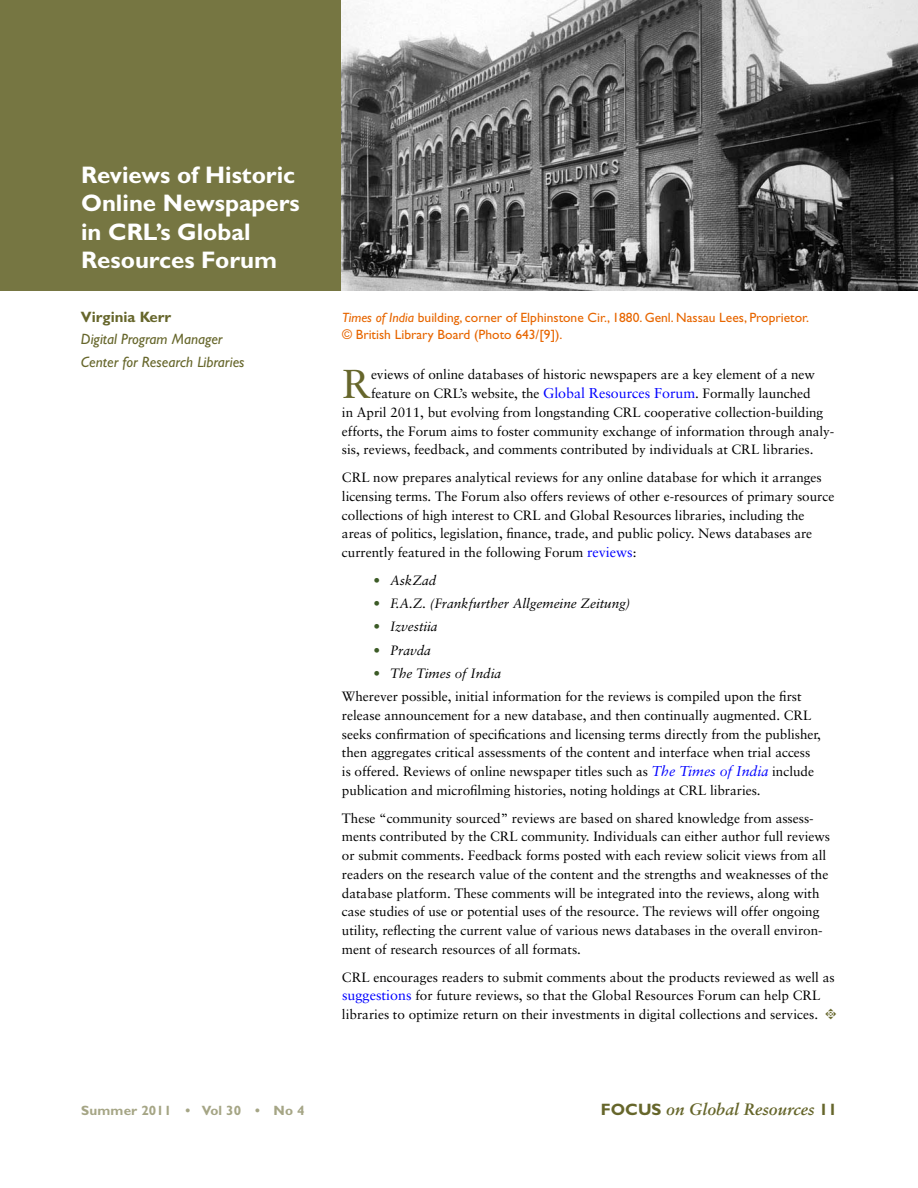
<style>
.page{position:relative;width:918px;height:1188px;background:#fff}
.page>*{position:absolute;margin:0;border:0;box-sizing:border-box;transform-origin:0 0}
.t1{font:40.35px "Sabon";color:#66662b}
.t2{font:700 24px/28.5px "Gill Sans";color:#fff}
.t3{font:16.5px "Sabon Bold Italic Os F";color:#66662b}
.t4{font:italic 15px/22.5px "Gill Sans";color:#66662b}
.t5{font:700 15px "Gill Sans";color:#66662b}
.t6{font:13.5px/18.8px "Sabon";letter-spacing:-.005em;color:#000}
.t7{font:13.5px/17.2px "Gill Sans";color:#e76600}
.t8{font:italic 13.5px "Sabon";letter-spacing:-.005em;color:#000}
.t9{font:700 13.5px "Gill Sans";letter-spacing:.01em;color:#a5a585}
.s1{font-style:italic}
.s2{font-size:14.25px;color:#00f}
.s3{font-style:normal;color:#3c5b26}
.s4{color:#3c5b26}
.s5{font-style:italic;font-size:14.25px;color:#00f}
.s6{font-family:"Type Embellishments One Let Plain";font-size:15px;color:#66662b}
.s7{font-family:"Gill Sans";font-weight:700}
</style>
<div class="page">
<img style="left:341px;top:1px;width:576px;height:290px">
<div style="left:1px;top:1px;width:340px;height:290px;background:#767642"></div>
<h2 class="t2" style="left:81px;top:160px;width:220px">Reviews of Historic<br>Online Newspapers in CRL’s Global<br>Resources Forum</h2>
<p class="t5" style="left:81px;top:308px;width:92px">Virginia Kerr</p>
<p class="t4" style="left:81px;top:328px;width:165px">Digital Program Manager<br>Center for Research Libraries</p>
<p class="t7" style="left:342px;top:308px;width:469px"><span class="s1">Times of India</span> building, corner of Elphinstone Cir., 1880. Genl. Nassau Lees, Proprietor. © British Library Board (Photo 643/[9]).</p>
<h1 class="t1" style="left:342px;top:360px;width:31px">R</h1>
<p class="t6" style="left:371px;top:365px;width:446px">eviews of online databases of historic newspapers are a key element of a new</p>
<p class="t6" style="left:371px;top:384px;width:441px">feature on CRL’s website, the <span class="s2">Global Resources Forum</span>. Formally launched</p>
<p class="t6" style="left:342px;top:403px;width:483px">in April 2011, but evolving from longstanding CRL cooperative collection-building</p>
<p class="t6" style="left:342px;top:421px;width:494px">efforts, the Forum aims to foster community exchange of information through analy-</p>
<p class="t6" style="left:342px;top:440px;width:473px">sis, reviews, feedback, and comments contributed by individuals at CRL libraries.</p>
<p class="t6" style="left:342px;top:468px;width:494px">CRL now prepares analytical reviews for any online database for which it arranges licensing terms. The Forum also offers reviews of other e-resources of primary source collections of high interest to CRL and Global Resources libraries, including the areas of politics, legislation, finance, trade, and public policy. News databases are currently featured in the following Forum <span class="s2">reviews</span>:</p>
<p class="t8" style="left:374px;top:572px;width:64px"><span class="s3">•</span> AskZad</p>
<p class="t8" style="left:374px;top:596px;width:258px"><span class="s3">•</span> F.A.Z. (Frankfurther Allgemeine Zeitung)</p>
<p class="t8" style="left:374px;top:619px;width:66px"><span class="s3">•</span> Izvestiia</p>
<p class="t8" style="left:374px;top:642px;width:59px"><span class="s3">•</span> Pravda</p>
<p class="t6" style="left:342px;top:661px;width:461px;line-height:23.2px;text-indent:32px"><span class="s4">•</span> <span class="s1">The Times of India<br></span>Wherever possible, initial information for the reviews is compiled upon the first</p>
<p class="t6" style="left:342px;top:706px;width:480px">release announcement for a new database, and then continually augmented. CRL seeks confirmation of specifications and licensing terms directly from the publisher, then aggregates critical assessments of the content and interface when trial access is offered. Reviews of online newspaper titles such as <span class="s5">The Times of India</span> include publication and microfilming histories, noting holdings at CRL libraries.</p>
<p class="t6" style="left:342px;top:808px;width:490px">These “community sourced” reviews are based on shared knowledge from assess&shy;ments contributed by the CRL community. Individuals can either author full reviews or submit comments. Feedback forms posted with each review solicit views from all readers on the research value of the content and the strengths and weaknesses of the database platform. These comments will be integrated into the reviews, along with case studies of use or potential uses of the resource. The reviews will offer ongoing utility, reflecting the current value of various news databases in the overall environ&shy;ment of research resources of all formats.</p>
<p class="t6" style="left:342px;top:967px;width:497px">CRL encourages readers to submit comments about the products reviewed as well as <span class="s2">suggestions</span> for future reviews, so that the Global Resources Forum can help CRL libraries to optimize return on their investments in digital collections and services. <span class="s6">t</span></p>
<p class="t9" style="left:81px;top:1102px;width:225px">Summer 2011 • Vol 30 • No 4</p>
<p class="t3" style="left:601px;top:1099px;width:238px"><span class="s7">FOCUS</span> on Global Resources <span class="s7">11</span></p>
</div>
